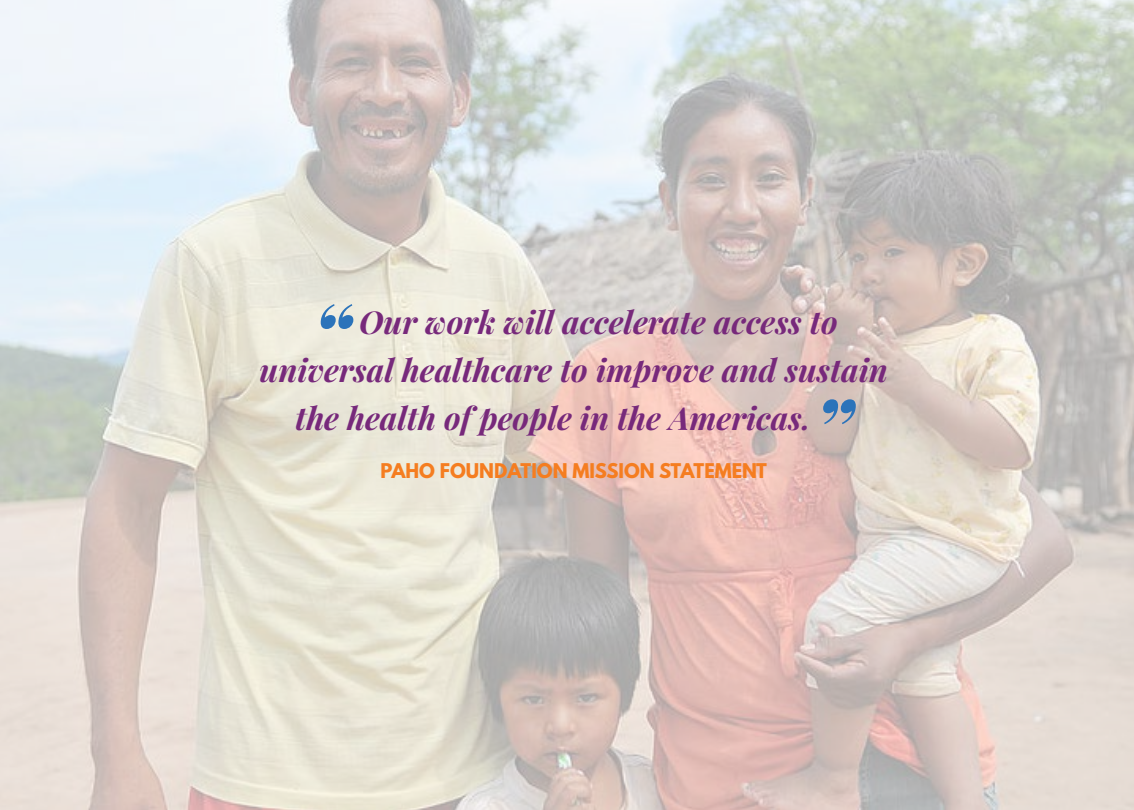
<style>
.page{position:relative;width:1134px;height:810px;background:#fff}
.page>*{position:absolute;margin:0;border:0;box-sizing:border-box;transform-origin:0 0}
.t1{font:italic 700 90px "Playfair Display";color:#2b73ba}
.t2{font:italic 700 31.5px "Playfair Display";color:#77297b}
.t3{font:700 18px "League Spartan";color:#f57d20}
</style>
<div class="page">
<img style="left:0;top:0;width:1134px;height:810px">
<h1 class="t1" style="left:310px;top:275px;width:44px">“</h1>
<p class="t2" style="left:359px;top:301px;width:480px">Our work will accelerate access to</p>
<p class="t2" style="left:260px;top:349px;width:630px">universal healthcare to improve and sustain</p>
<p class="t2" style="left:295px;top:397px;width:517px">the health of people in the Americas.</p>
<p class="t3" style="left:381px;top:457px;width:388px">PAHO FOUNDATION MISSION STATEMENT</p>
<h1 class="t1" style="left:811px;top:371px;width:43px">”</h1>
</div>
